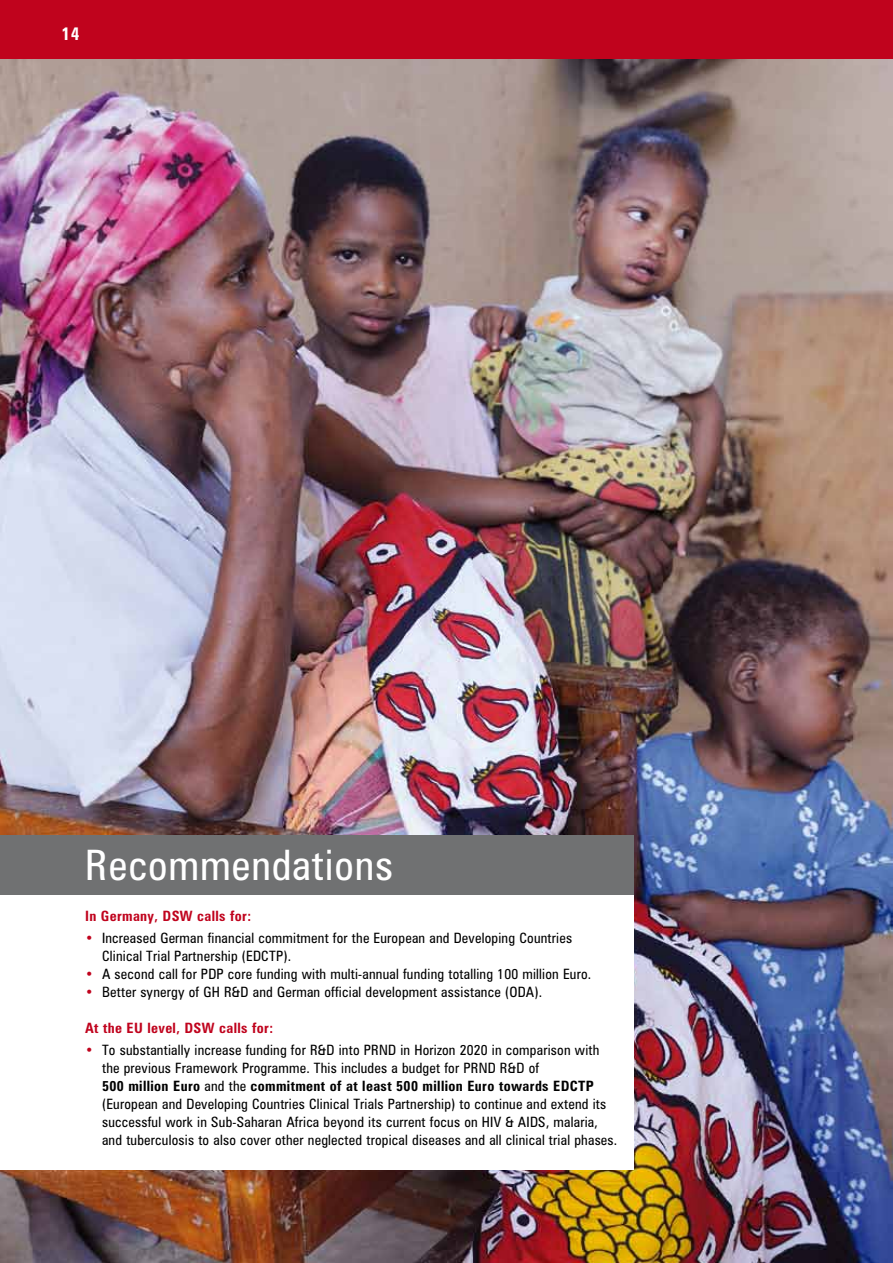
<style>
.page{position:relative;width:893px;height:1263px;background:#fff}
.page>*{position:absolute;margin:0;border:0;box-sizing:border-box;transform-origin:0 0}
.t1{font:condensed 42px "Zurich BT";letter-spacing:.02em;color:#fff}
.t2{font:700 condensed 18px "Zurich BT";color:#fff}
.t3{font:condensed 14.25px/18px "Zurich BT";letter-spacing:.015em;color:#000}
.t4{font:700 condensed 14.25px "Zurich BT";letter-spacing:.025em;color:#c0031d}
.s1{color:#c0031d}
.s2{font-weight:700}
</style>
<div class="page">
<div style="left:0;top:0;width:893px;height:60px;background:#c0031d"></div>
<img style="left:0;top:60px;width:893px;height:1203px">
<div style="left:0;top:845px;width:634px;height:324px;background:#fff"></div>
<div style="left:0;top:836px;width:634px;height:59px;background:#707172"></div>
<p class="t2" style="left:62px;top:22px;width:20px">14</p>
<h1 class="t1" style="left:85px;top:839px;width:309px">Recommendations</h1>
<p class="t4" style="left:85px;top:907px;width:168px">In Germany, DSW calls for:</p>
<p class="t3" style="left:102px;top:929px;width:472px;text-indent:-17px"><span class="s1">•</span> Increased German financial commitment for the European and Developing Countries<br>Clinical Trial Partnership (EDCTP).</p>
<p class="t3" style="left:85px;top:965px;width:508px"><span class="s1">•</span> A second call for PDP core funding with multi-annual funding totalling 100 million Euro.</p>
<p class="t3" style="left:85px;top:983px;width:459px"><span class="s1">•</span> Better synergy of GH R&amp;D and German official development assistance (ODA).</p>
<p class="t4" style="left:85px;top:1019px;width:189px">At the EU level, DSW calls for:</p>
<p class="t3" style="left:102px;top:1041px;width:517px;text-indent:-17px"><span class="s1">•</span> To substantially increase funding for R&amp;D into PRND in Horizon 2020 in comparison with the previous Framework Programme. This includes a budget for PRND R&amp;D of<br><span class="s2">500 million Euro</span> and the <span class="s2">commitment of at least 500 million Euro towards EDCTP </span>(European and Developing Countries Clinical Trials Partnership) to continue and extend its successful work in Sub-Saharan Africa beyond its current focus on HIV &amp; AIDS, malaria, and tuberculosis to also cover other neglected tropical diseases and all clinical trial phases.</p>
</div>
